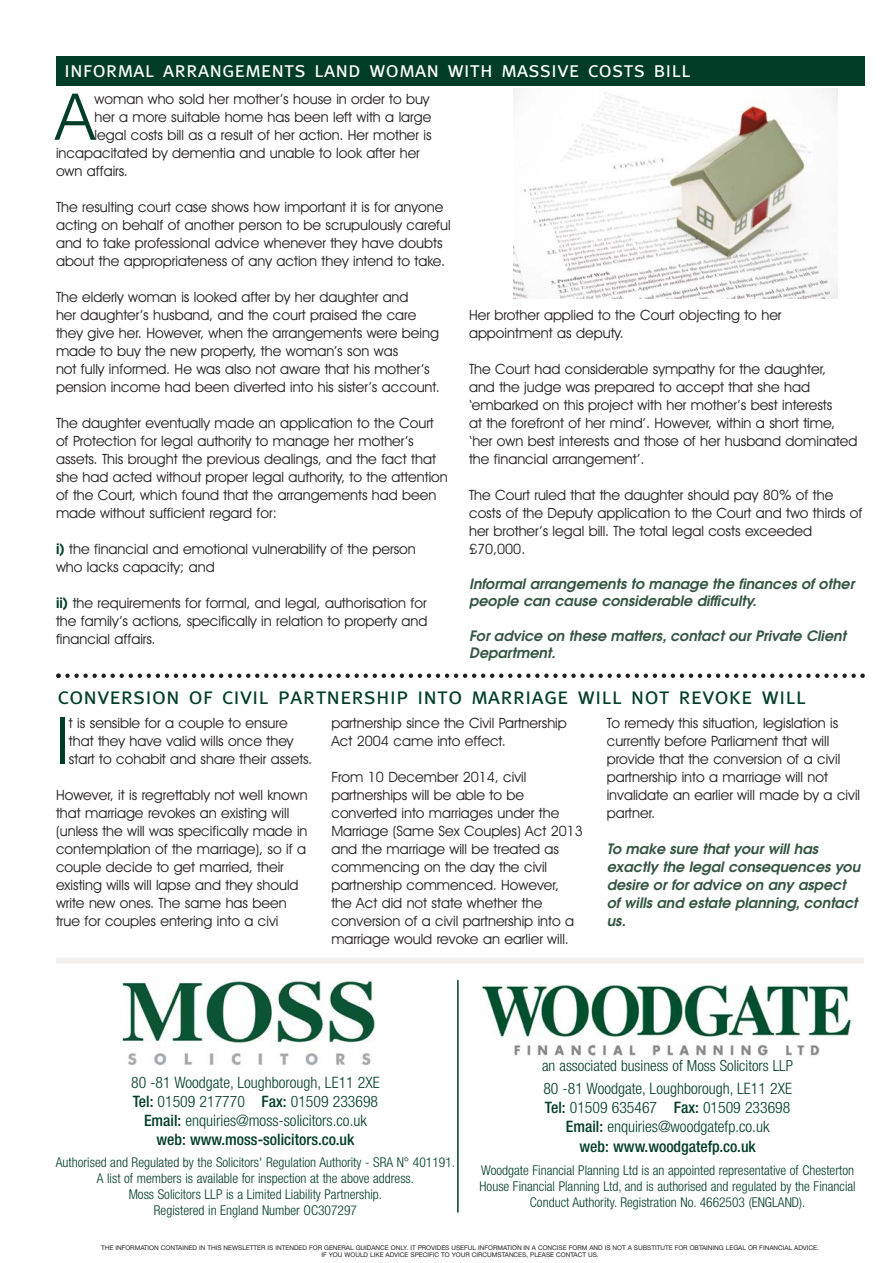
<style>
.page{position:relative;width:893px;height:1263px;background:#fff}
.page>*{position:absolute;margin:0;border:0;box-sizing:border-box;transform-origin:0 0}
.t1{font:64.95px "Avant Garde IT Cby BT";color:#003d27}
.t2{font:24px "Meta Caps";color:#003d27}
.t3{font:22.5px "Meta Caps";color:#fff}
.t4{font:300 condensed 15.75px/18.9px "Helvetica Neue";color:#003d27;text-align:center}
.t5{font:500 condensed 15.75px "Helvetica Neue";color:#003d27}
.t6{font:300 condensed 15.3px "Helvetica Neue";color:#003d27}
.t7{font:14.25px/18px "Avant Garde IT Cby BT";color:#231f20}
.t8{font:italic 600 14.25px/18px "Avant Garde";color:#345542}
.t9{font:300 condensed 13.5px/16.2px "Helvetica Neue";color:#003d27;text-align:center}
.t10{font:6.45px/7.1px "Helvetica Neue";color:#231f20;text-align:center}
.s1{font-family:"Avant Garde";font-weight:600;color:#003d27}
.s2{font-weight:500}
</style>
<div class="page">
<div style="left:56px;top:958px;width:808px;height:6px;background:#f3f1ef"></div>
<img style="left:122px;top:980px;width:253px;height:86px">
<img style="left:481px;top:984px;width:370px;height:72px">
<hr style="left:457px;top:980px;width:2px;height:233px;background:#003d27">
<div style="left:56px;top:56px;width:808px;height:30px;background:#003d27"></div>
<svg style="left:56px;top:674px;width:809px;height:4px"></svg>
<img style="left:513px;top:89px;width:324px;height:209px">
<h3 class="t3" style="left:64px;top:56px;width:628px">informal arrangements land woman with massive costs bill</h3>
<h1 class="t1" style="left:56px;top:93px;width:40px">A</h1>
<p class="t7" style="left:95px;top:91px;width:336px">woman who sold her mother’s house in order to buy</p>
<p class="t7" style="left:95px;top:109px;width:338px">her a more suitable home has been left with a large</p>
<p class="t7" style="left:95px;top:127px;width:339px">legal costs bill as a result of her action. Her mother is</p>
<p class="t7" style="left:56px;top:145px;width:365px">incapacitated by dementia and unable to look after her</p>
<p class="t7" style="left:56px;top:163px;width:73px">own affairs.</p>
<p class="t7" style="left:56px;top:199px;width:396px">The resulting court case shows how important it is for anyone acting on behalf of another person to be scrupulously careful and to take professional advice whenever they have doubts about the appropriateness of any action they intend to take.</p>
<p class="t7" style="left:56px;top:289px;width:385px">The elderly woman is looked after by her daughter and<br>her daughter’s husband, and the court praised the care they give her. However, when the arrangements were being made to buy the new property, the woman’s son was<br>not fully informed. He was also not aware that his mother’s pension income had been diverted into his sister’s account.</p>
<p class="t7" style="left:56px;top:415px;width:393px">The daughter eventually made an application to the Court of Protection for legal authority to manage her mother’s assets. This brought the previous dealings, and the fact that she had acted without proper legal authority, to the attention of the Court, which found that the arrangements had been made without sufficient regard for:</p>
<p class="t7" style="left:56px;top:541px;width:361px"><span class="s1">i)</span> the financial and emotional vulnerability of the person who lacks capacity; and</p>
<p class="t7" style="left:56px;top:595px;width:373px;text-align:justify"><span class="s1">ii)</span> the requirements for formal, and legal, authorisation for the family’s actions, specifically in relation to property and financial affairs.</p>
<p class="t7" style="left:469px;top:307px;width:314px">Her brother applied to the Court objecting to her appointment as deputy.</p>
<p class="t7" style="left:469px;top:361px;width:390px">The Court had considerable sympathy for the daughter,<br>and the judge was prepared to accept that she had ‘embarked on this project with her mother’s best interests<br>at the forefront of her mind’. However, within a short time, ‘her own best interests and those of her husband dominated the financial arrangement’.</p>
<p class="t7" style="left:469px;top:487px;width:395px">The Court ruled that the daughter should pay 80% of the costs of the Deputy application to the Court and two thirds of her brother’s legal bill. The total legal costs exceeded £70,000.</p>
<p class="t8" style="left:469px;top:576px;width:387px;line-height:17.2px">Informal arrangements to manage the finances of other people can cause considerable difficulty.</p>
<p class="t8" style="left:469px;top:628px;width:378px;line-height:17.2px">For advice on these matters, contact our Private Client<br>Department.</p>
<h2 class="t2" style="left:58px;top:682px;width:750px">conversion of civil partnership into marriage will not revoke will</h2>
<h1 class="t1" style="left:56px;top:717px;width:15px">I</h1>
<p class="t7" style="left:69px;top:715px;width:245px">t is sensible for a couple to ensure that they have valid wills once they start to cohabit and share their assets.</p>
<p class="t7" style="left:56px;top:787px;width:253px">However, it is regrettably not well known that marriage revokes an existing will (unless the will was specifically made in contemplation of the marriage), so if a couple decide to get married, their existing wills will lapse and they should write new ones. The same has been true for couples entering into a civi</p>
<p class="t7" style="left:331px;top:715px;width:237px">partnership since the Civil Partnership<br>Act 2004 came into effect.</p>
<p class="t7" style="left:331px;top:769px;width:253px">From 10 December 2014, civil partnerships will be able to be converted into marriages under the Marriage (Same Sex Couples) Act 2013 and the marriage will be treated as commencing on the day the civil partnership commenced. However, the Act did not state whether the conversion of a civil partnership into a marriage would revoke an earlier will.</p>
<p class="t7" style="left:607px;top:715px;width:255px">To remedy this situation, legislation is currently before Parliament that will provide that the conversion of a civil partnership into a marriage will not invalidate an earlier will made by a civil partner.</p>
<p class="t8" style="left:607px;top:841px;width:255px">To make sure that your will has exactly the legal consequences you desire or for advice on any aspect of wills and estate planning, contact us.</p>
<p class="t6" style="left:542px;top:1060px;width:252px">an associated business of Moss Solicitors LLP</p>
<p class="t4" style="left:543px;top:1080px;width:250px">80 -81 Woodgate, Loughborough, LE11 2XE<br><span class="s2">Tel:</span> 01509 635467 <span class="s2">Fax:</span> 01509 233698<br><span class="s2">Email:</span> enquiries@woodgatefp.co.uk</p>
<p class="t5" style="left:579px;top:1141px;width:178px">web: www.woodgatefp.co.uk</p>
<p class="t9" style="left:480px;top:1163px;width:378px">Woodgate Financial Planning Ltd is an appointed representative of Chesterton<br>House Financial Planning Ltd, and is authorised and regulated by the Financial<br>Conduct Authority. Registration No. 4662503 (ENGLAND).</p>
<p class="t4" style="left:131px;top:1075px;width:250px">80 -81 Woodgate, Loughborough, LE11 2XE <span class="s2">Tel:</span> 01509 217770 <span class="s2">Fax:</span> 01509 233698<br><span class="s2">Email:</span> enquiries@moss-solicitors.co.uk <span class="s2">web: www.moss-solicitors.co.uk</span></p>
<p class="t9" style="left:56px;top:1155px;width:401px">Authorised and Regulated by the Solicitors' Regulation Authority - SRA N° 401191.<br>A list of members is available for inspection at the above address.<br>Moss Solicitors LLP is a Limited Liability Partnership.<br>Registered in England Number OC307297</p>
<p class="t10" style="left:101px;top:1244px;width:719px">THE INFORMATION CONTAINED IN THIS NEWSLETTER IS INTENDED FOR GENERAL GUIDANCE ONLY. IT PROVIDES USEFUL INFORMATION IN A CONCISE FORM AND IS NOT A SUBSTITUTE FOR OBTAINING LEGAL OR FINANCIAL ADVICE.<br>IF YOU WOULD LIKE ADVICE SPECIFIC TO YOUR CIRCUMSTANCES, PLEASE CONTACT US.</p>
</div>
